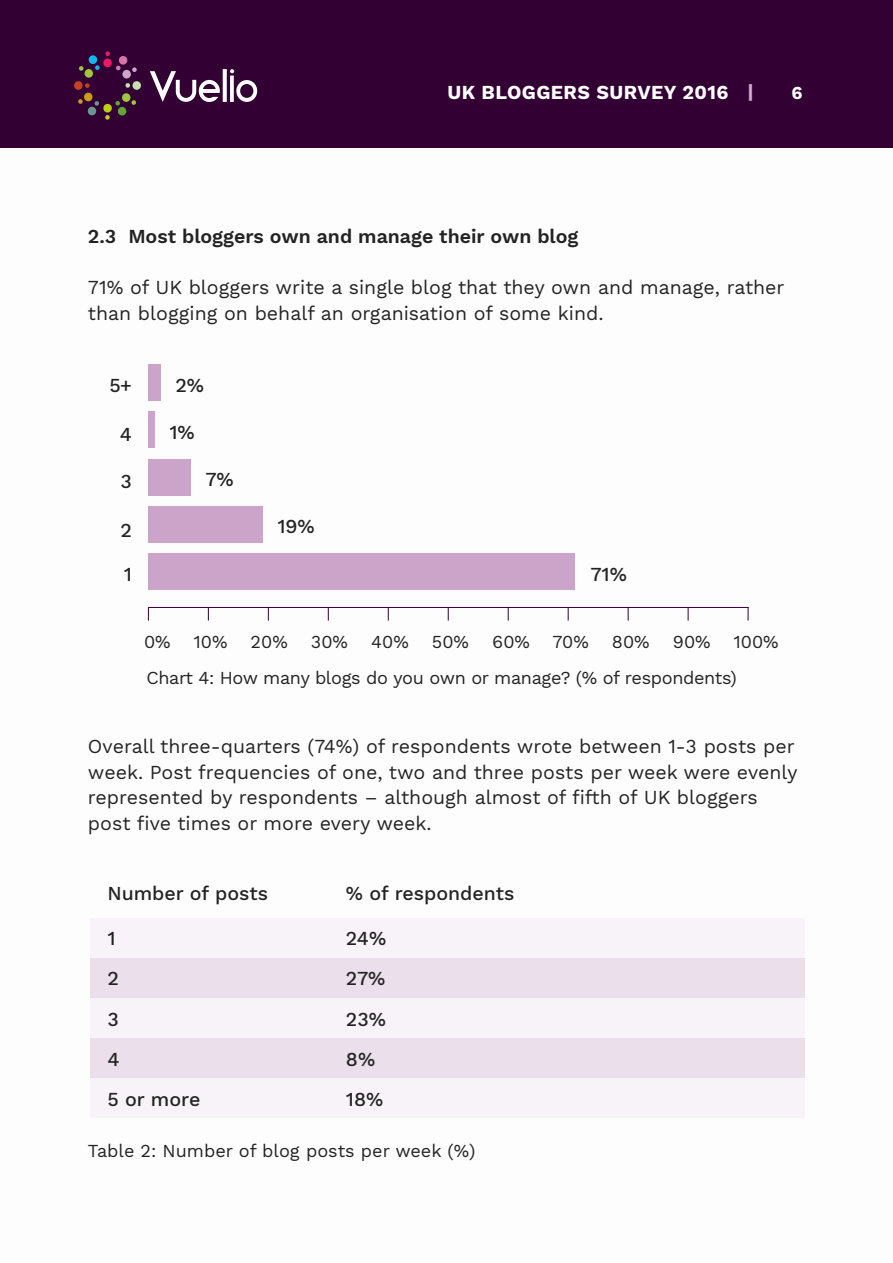
<style>
.page{position:relative;width:893px;height:1263px;background:#fff}
.page>*{position:absolute;margin:0;border:0;box-sizing:border-box;transform-origin:0 0}
.t1{font:19.5px/25.5px "Work Sans";color:#232323}
.t2{font:500 19.5px "Work Sans";color:#232323}
.t3{font:600 19.5px "Work Sans";color:#232323}
.t4{font:700 19.5px "Work Sans";letter-spacing:.02em;color:#fff}
.t5{font:18px "Work Sans";letter-spacing:-.02em;color:#232323}
.t6{font:18px "Work Sans";color:#232323}
.t7{font:700 18px "Work Sans";color:#fff}
.s1{color:#d0a9cd}
</style>
<div class="page">
<div style="left:0;top:0;width:893px;height:148px;background:#320033"></div>
<svg style="left:150px;top:69px;width:107px;height:33px"></svg>
<svg style="left:74px;top:51px;width:67px;height:69px"></svg>
<div style="left:90px;top:958px;width:715px;height:40px;background:#ecdfec"></div>
<div style="left:90px;top:1038px;width:715px;height:40px;background:#ecdfec"></div>
<div style="left:90px;top:918px;width:715px;height:40px;background:#f8f3f8"></div>
<div style="left:90px;top:998px;width:715px;height:40px;background:#f8f3f8"></div>
<div style="left:90px;top:1078px;width:715px;height:40px;background:#f8f3f8"></div>
<hr style="left:148px;top:607px;width:600px;height:1px;background:#320033">
<svg style="left:148px;top:607px;width:1px;height:14px"></svg>
<svg style="left:208px;top:608px;width:1px;height:13px"></svg>
<svg style="left:268px;top:608px;width:1px;height:13px"></svg>
<svg style="left:328px;top:608px;width:1px;height:13px"></svg>
<svg style="left:388px;top:608px;width:1px;height:13px"></svg>
<svg style="left:448px;top:608px;width:1px;height:13px"></svg>
<svg style="left:508px;top:608px;width:1px;height:13px"></svg>
<svg style="left:568px;top:608px;width:1px;height:13px"></svg>
<svg style="left:628px;top:608px;width:1px;height:13px"></svg>
<svg style="left:688px;top:608px;width:1px;height:13px"></svg>
<svg style="left:748px;top:607px;width:1px;height:14px"></svg>
<div style="left:148px;top:364px;width:12px;height:37px;background:#cca4ca"></div>
<div style="left:148px;top:553px;width:426px;height:37px;background:#cca4ca"></div>
<div style="left:148px;top:506px;width:114px;height:37px;background:#cca4ca"></div>
<div style="left:148px;top:459px;width:42px;height:36px;background:#cca4ca"></div>
<div style="left:148px;top:412px;width:6px;height:36px;background:#cca4ca"></div>
<p class="t4" style="left:447px;top:81px;width:308px">UK BLOGGERS SURVEY 2016 <span class="s1">|</span></p>
<p class="t7" style="left:791px;top:82px;width:13px">6</p>
<p class="t3" style="left:88px;top:225px;width:492px">2.3 Most bloggers own and manage their own blog</p>
<p class="t1" style="left:88px;top:276px;width:698px">71% of UK bloggers write a single blog that they own and manage, rather than blogging on behalf an organisation of some kind.</p>
<p class="t2" style="left:110px;top:374px;width:24px">5+</p>
<p class="t2" style="left:120px;top:423px;width:14px">4</p>
<p class="t2" style="left:175px;top:374px;width:30px">2%</p>
<p class="t2" style="left:169px;top:421px;width:27px">1%</p>
<p class="t2" style="left:120px;top:470px;width:13px">3</p>
<p class="t2" style="left:205px;top:468px;width:30px">7%</p>
<p class="t2" style="left:120px;top:519px;width:13px">2</p>
<p class="t2" style="left:277px;top:515px;width:39px">19%</p>
<p class="t2" style="left:124px;top:563px;width:10px">1</p>
<p class="t2" style="left:590px;top:563px;width:38px">71%</p>
<p class="t5" style="left:144px;top:631px;width:28px">0%</p>
<p class="t5" style="left:193px;top:631px;width:35px">10%</p>
<p class="t5" style="left:251px;top:631px;width:39px">20%</p>
<p class="t5" style="left:311px;top:631px;width:39px">30%</p>
<p class="t5" style="left:371px;top:631px;width:39px">40%</p>
<p class="t5" style="left:432px;top:631px;width:39px">50%</p>
<p class="t5" style="left:492px;top:631px;width:98px">60% 70%</p>
<p class="t5" style="left:612px;top:631px;width:39px">80%</p>
<p class="t5" style="left:673px;top:631px;width:39px">90%</p>
<p class="t5" style="left:733px;top:631px;width:47px">100%</p>
<p class="t5" style="left:146px;top:667px;width:592px">Chart 4: How many blogs do you own or manage? (% of respondents)</p>
<p class="t1" style="left:88px;top:735px;width:711px">Overall three-quarters (74%) of respondents wrote between 1-3 posts per week. Post frequencies of one, two and three posts per week were evenly represented by respondents – although almost of fifth of UK bloggers post five times or more every week.</p>
<p class="t2" style="left:107px;top:882px;width:162px">Number of posts</p>
<p class="t2" style="left:346px;top:882px;width:170px">% of respondents</p>
<p class="t2" style="left:107px;top:927px;width:10px">1</p>
<p class="t2" style="left:346px;top:927px;width:42px">24%</p>
<p class="t2" style="left:107px;top:967px;width:13px">2</p>
<p class="t2" style="left:346px;top:967px;width:41px">27%</p>
<p class="t2" style="left:107px;top:1007px;width:13px">3</p>
<p class="t2" style="left:346px;top:1007px;width:42px">23%</p>
<p class="t2" style="left:107px;top:1047px;width:14px">4</p>
<p class="t2" style="left:346px;top:1047px;width:31px">8%</p>
<p class="t2" style="left:107px;top:1088px;width:94px">5 or more</p>
<p class="t2" style="left:346px;top:1088px;width:39px">18%</p>
<p class="t6" style="left:88px;top:1140px;width:389px">Table 2: Number of blog posts per week (%)</p>
</div>
